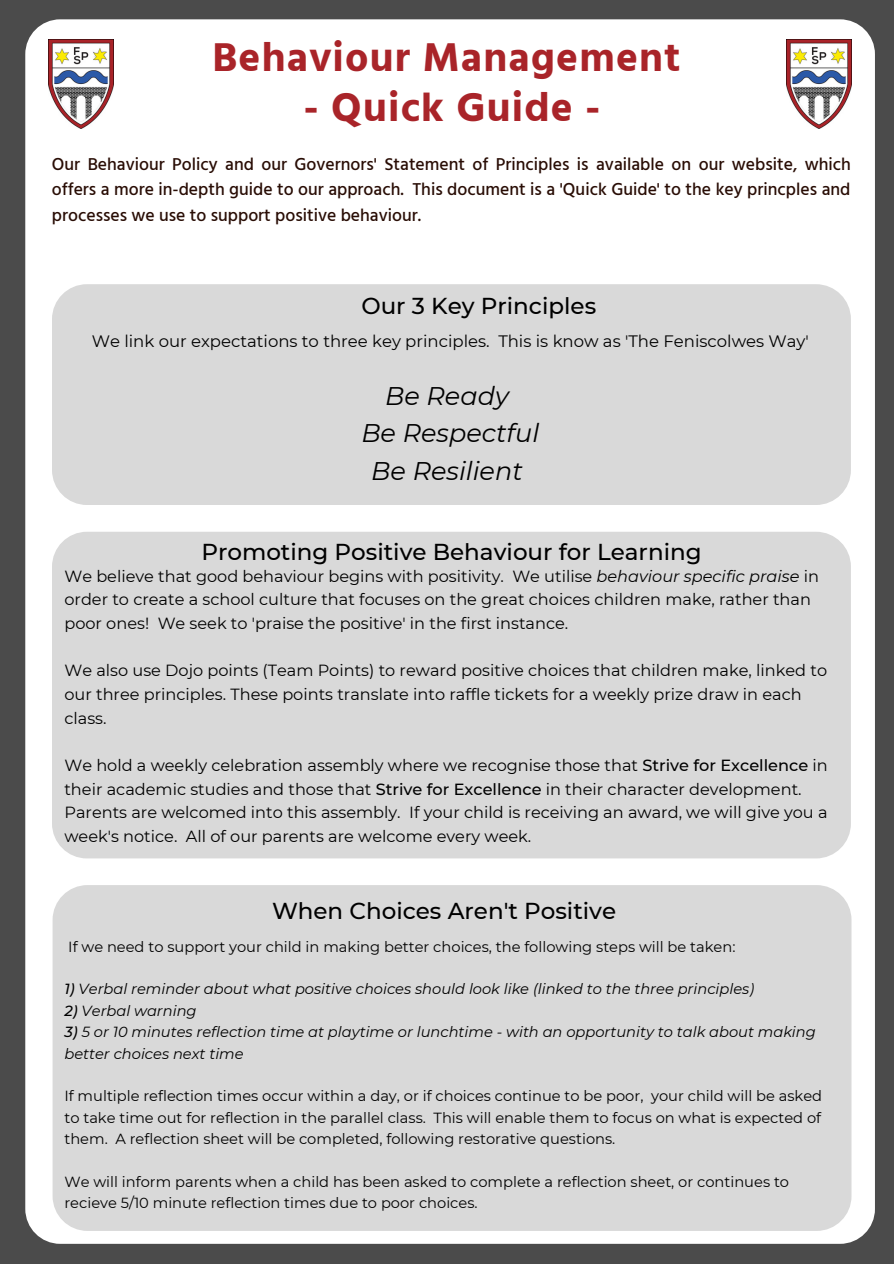
<style>
.page{position:relative;width:894px;height:1264px;background:#fff}
.page>*{position:absolute;margin:0;border:0;box-sizing:border-box;transform-origin:0 0}
.t1{font:700 41.25px "Hind Guntur";letter-spacing:.03em;color:#a92429}
.t2{font:italic 25.5px/37.2px "Montserrat";color:#000;text-align:center}
.t3{font:500 22.95px "Montserrat";color:#000}
.t4{font:500 17.7px/26px "Hind Guntur";color:#290d05;text-align:justify}
.t5{font:16.5px "Montserrat";color:#000}
.t6{font:16.2px/23.7px "Montserrat";color:#000}
.t7{font:14.7px/21.5px "Montserrat";color:#000;text-align:justify}
.t8{font:italic 14.7px/21.5px "Montserrat";color:#000}
.s1{font-style:italic}
.s2{font-weight:500}
</style>
<div class="page">
<div style="left:0;top:0;width:893px;height:1263px;background:#4b4b4b"></div>
<div style="left:25px;top:19px;width:849px;height:1224px;background:#fff;border-radius:35px"></div>
<div style="left:52px;top:531px;width:798px;height:327px;background:#d9d9d9;border-radius:35px"></div>
<div style="left:52px;top:284px;width:798px;height:221px;background:#d9d9d9;border-radius:35px"></div>
<div style="left:53px;top:885px;width:798px;height:345px;background:#d9d9d9;border-radius:35px"></div>
<img style="left:48px;top:40px;width:65px;height:89px">
<img style="left:786px;top:40px;width:65px;height:89px">
<h1 class="t1" style="left:212px;top:33px;width:469px">Behaviour Management</h1>
<h1 class="t1" style="left:304px;top:83px;width:298px">- Quick Guide -</h1>
<p class="t4" style="left:52px;top:150px;width:800px">Our Behaviour Policy and our Governors' Statement of Principles is available on our website, which offers a more in-depth guide to our approach. This document is a 'Quick Guide' to the key princples and processes we use to support positive behaviour.</p>
<h3 class="t3" style="left:361px;top:292px;width:236px">Our 3 Key Principles</h3>
<p class="t5" style="left:92px;top:330px;width:718px">We link our expectations to three key principles. This is know as 'The Feniscolwes Way'</p>
<h2 class="t2" style="left:361px;top:377px;width:179px">Be Ready<br>Be Respectful<br>Be Resilient</h2>
<h3 class="t3" style="left:201px;top:538px;width:501px">Promoting Positive Behaviour for Learning</h3>
<p class="t6" style="left:64px;top:564px;width:755px">We believe that good behaviour begins with positivity. We utilise <span class="s1">behaviour specific praise</span> in order to create a school culture that focuses on the great choices children make, rather than poor ones! We seek to 'praise the positive' in the first instance.</p>
<p class="t6" style="left:64px;top:658px;width:764px">We also use Dojo points (Team Points) to reward positive choices that children make, linked to our three principles. These points translate into raffle tickets for a weekly prize draw in each class.</p>
<p class="t6" style="left:64px;top:753px;width:764px">We hold a weekly celebration assembly where we recognise those that <span class="s2">Strive for Excellence</span> in their academic studies and those that <span class="s2">Strive for Excellence</span> in their character development.<br>Parents are welcomed into this assembly. If your child is receiving an award, we will give you a week's notice. All of our parents are welcome every week.</p>
<h3 class="t3" style="left:272px;top:896px;width:345px">When Choices Aren't Positive</h3>
<p class="t7" style="left:68px;top:935px;width:668px">If we need to support your child in making better choices, the following steps will be taken:</p>
<p class="t8" style="left:64px;top:978px;width:691px"><span class="s2">1)</span> Verbal reminder about what positive choices should look like (linked to the three principles)</p>
<p class="t8" style="left:64px;top:999px;width:134px"><span class="s2">2)</span> Verbal warning</p>
<p class="t8" style="left:64px;top:1021px;width:752px"><span class="s2">3)</span> 5 or 10 minutes reflection time at playtime or lunchtime - with an opportunity to talk about making better choices next time</p>
<p class="t7" style="left:64px;top:1085px;width:759px">If multiple reflection times occur within a day, or if choices continue to be poor, your child will be asked to take time out for reflection in the parallel class. This will enable them to focus on what is expected of them. A reflection sheet will be completed, following restorative questions.</p>
<p class="t7" style="left:64px;top:1170px;width:726px">We will inform parents when a child has been asked to complete a reflection sheet, or continues to recieve 5/10 minute reflection times due to poor choices.</p>
</div>
